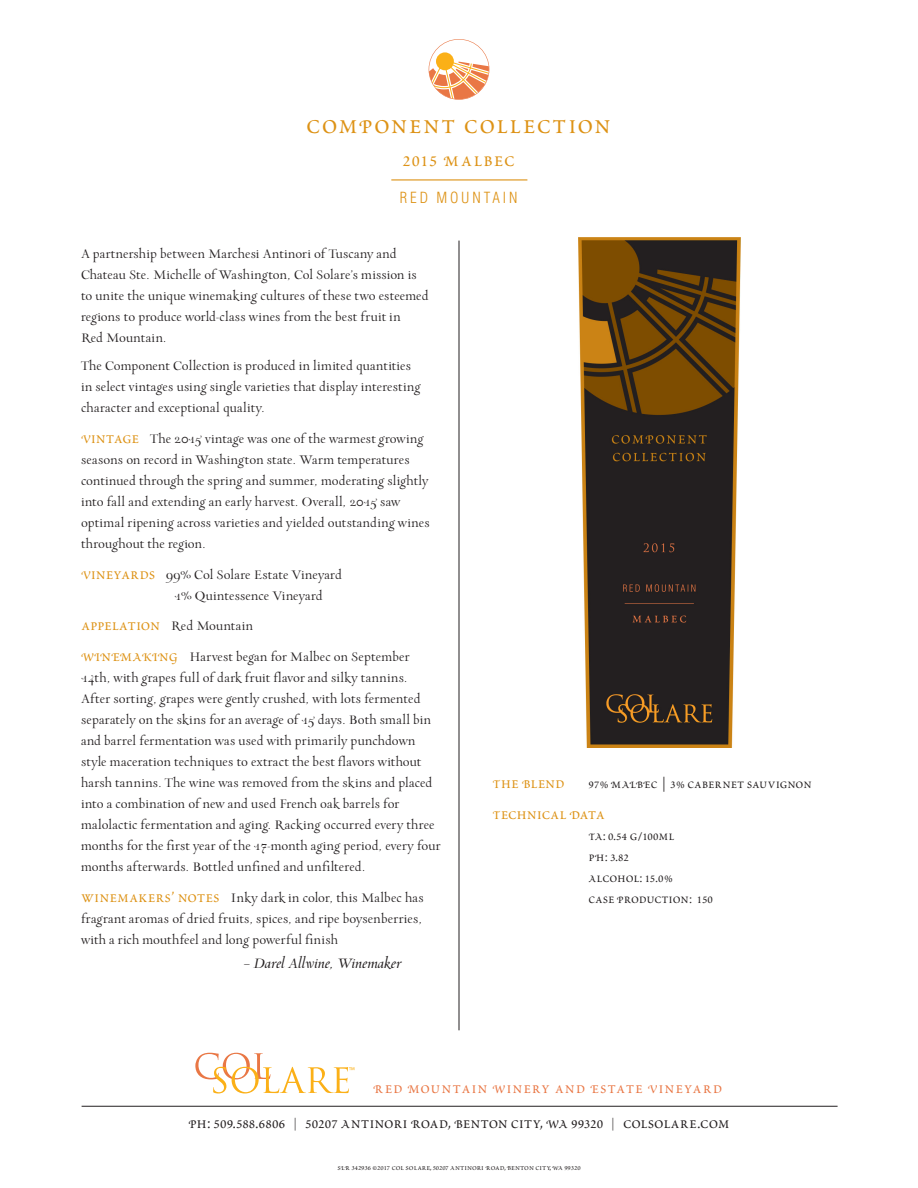
<style>
.page{position:relative;width:918px;height:1188px;background:#fff}
.page>*{position:absolute;margin:0;border:0;box-sizing:border-box;transform-origin:0 0}
.t1{font:30px "Poetica Roman Small Caps";letter-spacing:.045em;color:#dd9215}
.t2{font:22.5px "Poetica Roman Small Caps";letter-spacing:.045em;color:#dd9215}
.t3{font:18px "Poetica Roman Small Caps";color:#231f20}
.t4{font:18px "Poetica Roman Small Caps";letter-spacing:.045em;color:#e97745}
.t5{font:18px "Poetica Roman Small Caps";letter-spacing:-.005em;color:#dd9215}
.t6{font:italic 16.5px "Incognito";letter-spacing:-.015em;color:#231f20}
.t7{font:15px/21px "Incognito";letter-spacing:.01em;color:#231f20}
.t8{font:15px/21px "Poetica Roman Small Caps";letter-spacing:-.01em;color:#231f20}
.t9{font:300 condensed 15px "Helvetica";letter-spacing:.185em;color:#dd9215}
.t10{font:9px "Poetica Roman Small Caps";color:#231f20}
.s1{font-family:"Poetica Roman Small Caps";font-size:18px;color:#dd9215}
.s2{font-family:"Incognito Occidens";font-style:normal}
.s3{font-family:"Poetica Chancery II"}
.s4{font-family:"Incognito"}
</style>
<div class="page">
<hr style="left:459px;top:241px;width:1px;height:789px;background:#231f20">
<svg style="left:195px;top:1053px;width:159px;height:40px"></svg>
<svg style="left:429px;top:39px;width:60px;height:61px"></svg>
<hr style="left:82px;top:1106px;width:756px;height:1px;background:#231f20">
<img style="left:579px;top:237px;width:161px;height:511px">
<hr style="left:391px;top:179px;width:136px;height:2px;background:#dd9215">
<p class="t1" style="left:306px;top:113px;width:306px">comPonent collection</p>
<p class="t2" style="left:402px;top:151px;width:114px">2015 Malbec</p>
<p class="t9" style="left:400px;top:188px;width:119px">RED MOUNTAIN</p>
<p class="t7" style="left:81px;top:244px;width:349px">A partnership between Marchesi Antinori of Tuscany and Chateau Ste. Michelle of Washington, Col Solare’s mission is to unite the unique winemaking cultures of these two esteemed regions to produce world-class wines from the best fruit in<br>Red Mountain.</p>
<p class="t7" style="left:81px;top:356px;width:341px">The Component Collection is produced in limited quantities in select vintages using single varieties that display interesting character and exceptional quality.</p>
<p class="t7" style="left:81px;top:429px;width:350px"><span class="s1">Vintage</span> The 2015 vintage was one of the warmest growing seasons on record in Washington state. Warm temperatures continued through the spring and summer, moderating slightly into fall and extending an early harvest. Overall, 2015 saw optimal ripening across varieties and yielded outstanding wines throughout the region.</p>
<p class="t7" style="left:175px;top:565px;width:169px;text-indent:-94px"><span class="s1">Vineyards</span> 99% Col Solare Estate Vineyard<br>1% Quintessence Vineyard</p>
<p class="t7" style="left:81px;top:616px;width:174px"><span class="s1">appelation</span> Red Mountain</p>
<p class="t7" style="left:81px;top:647px;width:361px"><span class="s1">WINEMAKING</span> Harvest began for Malbec on September 14th, with grapes full of dark fruit flavor and silky tannins.<br>After sorting, grapes were gently crushed, with lots fermented separately on the skins for an average of 15 days. Both small bin and barrel fermentation was used with primarily punchdown style maceration techniques to extract the best flavors without harsh tannins. The wine was removed from the skins and placed into a combination of new and used French oak barrels for malolactic fermentation and aging. Racking occurred every three months for the first year of the 17-month aging period, every four months afterwards. Bottled unfined and unfiltered.</p>
<p class="t7" style="left:81px;top:888px;width:344px"><span class="s1">winemakers’ notes</span> Inky dark in color, this Malbec has fragrant aromas of dried fruits, spices, and ripe boysenberries, with a rich mouthfeel and long powerful finish</p>
<p class="t6" style="left:243px;top:954px;width:160px"><span class="s2">–</span> Darel Allwine, Winemaker</p>
<p class="t5" style="left:492px;top:776px;width:74px">The Blend</p>
<p class="t8" style="left:588px;top:774px;width:225px">97% MALBEC <span class="s3">|</span> 3% Cabernet Sauvignon</p>
<p class="t5" style="left:492px;top:807px;width:114px">Technical Data</p>
<p class="t8" style="left:588px;top:826px;width:126px">TA: 0.54 g/100ml<br>pH: 3.82<br>Alcohol: 15.0%<br>Case Production: 150</p>
<p class="t4" style="left:373px;top:1082px;width:351px">Red Mountain Winery and Estate Vineyard</p>
<p class="t3" style="left:188px;top:1117px;width:543px">Ph: 509.588.6806 <span class="s4">|</span> 50207 Antinori Road, Benton City, WA 99320 <span class="s4">|</span> colsolare.com</p>
<p class="t10" style="left:337px;top:1164px;width:245px">SLR 342936 ©2017 Col Solare, 50207 Antinori Road, Benton City, WA 99320</p>
</div>
